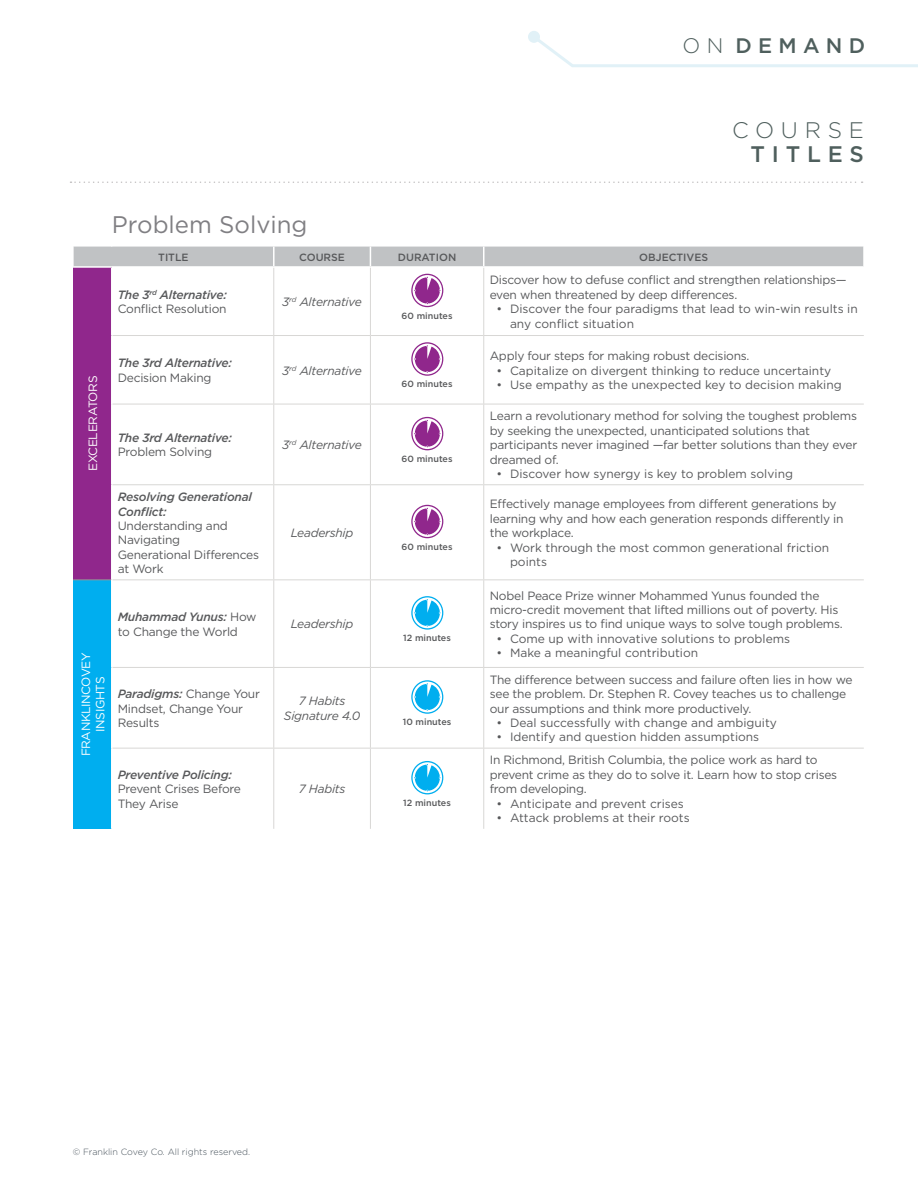
<style>
.page{position:relative;width:918px;height:1188px;background:#fff}
.page>*{position:absolute;margin:0;border:0;box-sizing:border-box;transform-origin:0 0}
.t1{font:24px "Gotham";color:#807f83}
.t2{font:300 22.5px "Gotham";letter-spacing:.3em;color:#4f5f5d}
.t3{font:500 22.5px "Gotham";letter-spacing:.3em;color:#4f5f5d}
.t4{font:500 21px "Gotham";letter-spacing:.3em;color:#4f5f5d}
.t5{font:12px/14.4px "Gotham";letter-spacing:-.02em;color:#58595b}
.t6{font:12px/14.4px "Gotham";color:#58595b}
.t7{font:italic 12px/14.4px "Gotham";letter-spacing:-.02em;color:#58595b;text-align:center}
.t8{font:italic 500 12px/14.4px "Gotham";letter-spacing:-.02em;color:#58595b}
.t9{font:12px/14.4px "Gotham";letter-spacing:-.03em;color:#fff;text-align:center}
.t10{font:500 10.5px "Gotham";color:#58595b}
.t11{font:500 9px "Gotham";color:#58595b}
.t12{font:300 9px "Gotham";color:#48535c}
.s1{font-weight:300}
.s2{font-weight:500;font-style:italic}
</style>
<div class="page">
<svg style="left:70px;top:182px;width:793px;height:1px"></svg>
<svg style="left:538px;top:34px;width:380px;height:33px"></svg>
<div style="left:528px;top:31px;width:12px;height:12px;background:#e1f1f7;border-radius:50%"></div>
<div style="left:73px;top:267px;width:39px;height:313px;background:#90278c"></div>
<div style="left:73px;top:580px;width:39px;height:249px;background:#00aeef"></div>
<hr style="left:111px;top:268px;width:2px;height:68px;background:#fff">
<hr style="left:111px;top:336px;width:2px;height:68px;background:#fff">
<hr style="left:111px;top:404px;width:2px;height:81px;background:#fff">
<hr style="left:111px;top:485px;width:2px;height:95px;background:#fff">
<hr style="left:111px;top:580px;width:2px;height:87px;background:#fff">
<hr style="left:111px;top:667px;width:2px;height:81px;background:#fff">
<hr style="left:111px;top:748px;width:2px;height:81px;background:#fff">
<hr style="left:273px;top:268px;width:1px;height:67px;background:#d8d7d5">
<hr style="left:370px;top:268px;width:1px;height:67px;background:#d8d7d5">
<hr style="left:483px;top:268px;width:1px;height:67px;background:#d8d7d5">
<hr style="left:113px;top:335px;width:161px;height:1px;background:#d8d7d5">
<hr style="left:274px;top:335px;width:96px;height:1px;background:#d8d7d5">
<hr style="left:273px;top:336px;width:1px;height:68px;background:#d8d7d5">
<hr style="left:370px;top:335px;width:114px;height:1px;background:#d8d7d5">
<hr style="left:370px;top:336px;width:1px;height:68px;background:#d8d7d5">
<hr style="left:484px;top:335px;width:380px;height:1px;background:#d8d7d5">
<hr style="left:483px;top:336px;width:1px;height:68px;background:#d8d7d5">
<hr style="left:113px;top:404px;width:161px;height:1px;background:#d8d7d5">
<hr style="left:274px;top:404px;width:96px;height:1px;background:#d8d7d5">
<hr style="left:273px;top:404px;width:1px;height:80px;background:#d8d7d5">
<hr style="left:370px;top:404px;width:114px;height:1px;background:#d8d7d5">
<hr style="left:370px;top:404px;width:1px;height:80px;background:#d8d7d5">
<hr style="left:484px;top:404px;width:380px;height:1px;background:#d8d7d5">
<hr style="left:483px;top:404px;width:1px;height:80px;background:#d8d7d5">
<hr style="left:113px;top:484px;width:161px;height:1px;background:#d8d7d5">
<hr style="left:274px;top:484px;width:96px;height:1px;background:#d8d7d5">
<hr style="left:273px;top:485px;width:1px;height:94px;background:#d8d7d5">
<hr style="left:370px;top:484px;width:114px;height:1px;background:#d8d7d5">
<hr style="left:370px;top:485px;width:1px;height:94px;background:#d8d7d5">
<hr style="left:484px;top:484px;width:380px;height:1px;background:#d8d7d5">
<hr style="left:483px;top:485px;width:1px;height:94px;background:#d8d7d5">
<hr style="left:113px;top:579px;width:161px;height:1px;background:#d8d7d5">
<hr style="left:274px;top:579px;width:96px;height:1px;background:#d8d7d5">
<hr style="left:273px;top:580px;width:1px;height:87px;background:#d8d7d5">
<hr style="left:370px;top:579px;width:114px;height:1px;background:#d8d7d5">
<hr style="left:370px;top:580px;width:1px;height:87px;background:#d8d7d5">
<hr style="left:484px;top:579px;width:380px;height:1px;background:#d8d7d5">
<hr style="left:483px;top:580px;width:1px;height:87px;background:#d8d7d5">
<hr style="left:113px;top:667px;width:161px;height:1px;background:#d8d7d5">
<hr style="left:274px;top:667px;width:96px;height:1px;background:#d8d7d5">
<hr style="left:273px;top:668px;width:1px;height:80px;background:#d8d7d5">
<hr style="left:370px;top:667px;width:114px;height:1px;background:#d8d7d5">
<hr style="left:370px;top:668px;width:1px;height:80px;background:#d8d7d5">
<hr style="left:484px;top:667px;width:380px;height:1px;background:#d8d7d5">
<hr style="left:483px;top:668px;width:1px;height:80px;background:#d8d7d5">
<hr style="left:113px;top:748px;width:161px;height:1px;background:#d8d7d5">
<hr style="left:274px;top:748px;width:96px;height:1px;background:#d8d7d5">
<hr style="left:273px;top:749px;width:1px;height:80px;background:#d8d7d5">
<hr style="left:370px;top:748px;width:114px;height:1px;background:#d8d7d5">
<hr style="left:370px;top:749px;width:1px;height:80px;background:#d8d7d5">
<hr style="left:484px;top:748px;width:380px;height:1px;background:#d8d7d5">
<hr style="left:483px;top:749px;width:1px;height:80px;background:#d8d7d5">
<hr style="left:73px;top:580px;width:38px;height:1px;background:#949698">
<div style="left:73px;top:247px;width:791px;height:20px;background:#c0c2c4"></div>
<hr style="left:73px;top:266px;width:39px;height:2px;background:#fff">
<svg style="left:411px;top:274px;width:32px;height:33px"></svg>
<svg style="left:411px;top:342px;width:32px;height:34px"></svg>
<svg style="left:411px;top:417px;width:32px;height:33px"></svg>
<svg style="left:411px;top:505px;width:32px;height:33px"></svg>
<svg style="left:411px;top:596px;width:32px;height:34px"></svg>
<svg style="left:411px;top:680px;width:32px;height:34px"></svg>
<svg style="left:411px;top:761px;width:32px;height:33px"></svg>
<h3 class="t4" style="left:683px;top:32px;width:184px"><span class="s1">ON</span> DEMAND</h3>
<h1 class="t1" style="left:112px;top:209px;width:197px">Problem Solving</h1>
<p class="t10" style="left:158px;top:250px;width:32px">TITLE</p>
<p class="t10" style="left:299px;top:250px;width:47px">COURSE</p>
<p class="t10" style="left:398px;top:250px;width:60px">DURATION</p>
<p class="t10" style="left:639px;top:250px;width:70px">OBJECTIVES</p>
<h2 class="t2" style="left:732px;top:115px;width:133px">COURSE</h2>
<h2 class="t3" style="left:751px;top:139px;width:115px">TITLES</h2>
<p class="t5" style="left:118px;top:287px;width:111px"><span class="s2">The 3</span><sup>rd</sup> <span class="s2">Alternative:<br></span>Conflict Resolution</p>
<p class="t7" style="left:282px;top:294px;width:81px">3<sup>rd</sup> Alternative</p>
<p class="t9" style="left:86px;top:471px;width:97px;rotate:-90deg">EXCELERATORS</p>
<p class="t8" style="left:118px;top:356px;width:116px">The 3rd Alternative:</p>
<p class="t5" style="left:118px;top:370px;width:95px">Decision Making</p>
<p class="t8" style="left:118px;top:430px;width:116px">The 3rd Alternative:</p>
<p class="t5" style="left:118px;top:445px;width:96px">Problem Solving</p>
<p class="t7" style="left:282px;top:363px;width:81px">3<sup>rd</sup> Alternative</p>
<p class="t7" style="left:282px;top:438px;width:81px">3<sup>rd</sup> Alternative</p>
<p class="t8" style="left:118px;top:490px;width:136px">Resolving Generational<br>Conflict:</p>
<p class="t5" style="left:118px;top:518px;width:143px">Understanding and<br>Navigating<br>Generational Differences at Work</p>
<p class="t7" style="left:291px;top:525px;width:64px">Leadership</p>
<p class="t9" style="left:78px;top:756px;width:106px;rotate:-90deg">FRANKLINCOVEY<br>INSIGHTS</p>
<p class="t5" style="left:118px;top:610px;width:140px"><span class="s2">Muhammad Yunus:</span> How to Change the World</p>
<p class="t7" style="left:291px;top:617px;width:64px">Leadership</p>
<p class="t5" style="left:118px;top:686px;width:144px"><span class="s2">Paradigms:</span> Change Your<br>Mindset, Change Your<br>Results</p>
<p class="t7" style="left:284px;top:694px;width:78px">7 Habits<br>Signature 4.0</p>
<p class="t8" style="left:118px;top:767px;width:116px">Preventive Policing:</p>
<p class="t5" style="left:118px;top:782px;width:125px">Prevent Crises Before<br>They Arise</p>
<p class="t7" style="left:299px;top:782px;width:48px">7 Habits</p>
<p class="t11" style="left:402px;top:309px;width:52px">60 minutes</p>
<p class="t11" style="left:402px;top:378px;width:52px">60 minutes</p>
<p class="t11" style="left:402px;top:453px;width:52px">60 minutes</p>
<p class="t11" style="left:402px;top:541px;width:52px">60 minutes</p>
<p class="t11" style="left:403px;top:632px;width:49px">12 minutes</p>
<p class="t11" style="left:403px;top:716px;width:50px">10 minutes</p>
<p class="t11" style="left:403px;top:797px;width:49px">12 minutes</p>
<p class="t5" style="left:490px;top:273px;width:358px">Discover how to defuse conflict and strengthen relationships— even when threatened by deep differences.</p>
<p class="t6" style="left:510px;top:302px;width:349px;text-indent:-14px">• Discover the four paradigms that lead to win-win results in any conflict situation</p>
<p class="t5" style="left:490px;top:348px;width:261px">Apply four steps for making robust decisions.</p>
<p class="t6" style="left:497px;top:363px;width:336px">• Capitalize on divergent thinking to reduce uncertainty</p>
<p class="t6" style="left:497px;top:377px;width:347px">• Use empathy as the unexpected key to decision making</p>
<p class="t5" style="left:490px;top:409px;width:369px">Learn a revolutionary method for solving the toughest problems by seeking the unexpected, unanticipated solutions that participants never imagined —far better solutions than they ever dreamed of.</p>
<p class="t6" style="left:497px;top:466px;width:298px">• Discover how synergy is key to problem solving</p>
<p class="t5" style="left:490px;top:497px;width:355px">Effectively manage employees from different generations by learning why and how each generation responds differently in the workplace.</p>
<p class="t6" style="left:510px;top:540px;width:321px;text-indent:-14px">• Work through the most common generational friction points</p>
<p class="t5" style="left:490px;top:588px;width:355px">Nobel Peace Prize winner Mohammed Yunus founded the micro-credit movement that lifted millions out of poverty. His story inspires us to find unique ways to solve tough problems.</p>
<p class="t6" style="left:497px;top:631px;width:295px">• Come up with innovative solutions to problems</p>
<p class="t6" style="left:497px;top:646px;width:203px">• Make a meaningful contribution</p>
<p class="t5" style="left:490px;top:672px;width:364px">The difference between success and failure often lies in how we see the problem. Dr. Stephen R. Covey teaches us to challenge our assumptions and think more productively.</p>
<p class="t6" style="left:497px;top:715px;width:282px">• Deal successfully with change and ambiguity</p>
<p class="t6" style="left:497px;top:730px;width:264px">• Identify and question hidden assumptions</p>
<p class="t5" style="left:490px;top:753px;width:349px">In Richmond, British Columbia, the police work as hard to prevent crime as they do to solve it. Learn how to stop crises from developing.</p>
<p class="t6" style="left:497px;top:796px;width:189px">• Anticipate and prevent crises</p>
<p class="t6" style="left:497px;top:810px;width:195px">• Attack problems at their roots</p>
<p class="t12" style="left:73px;top:1146px;width:179px">© Franklin Covey Co. All rights reserved.</p>
</div>
